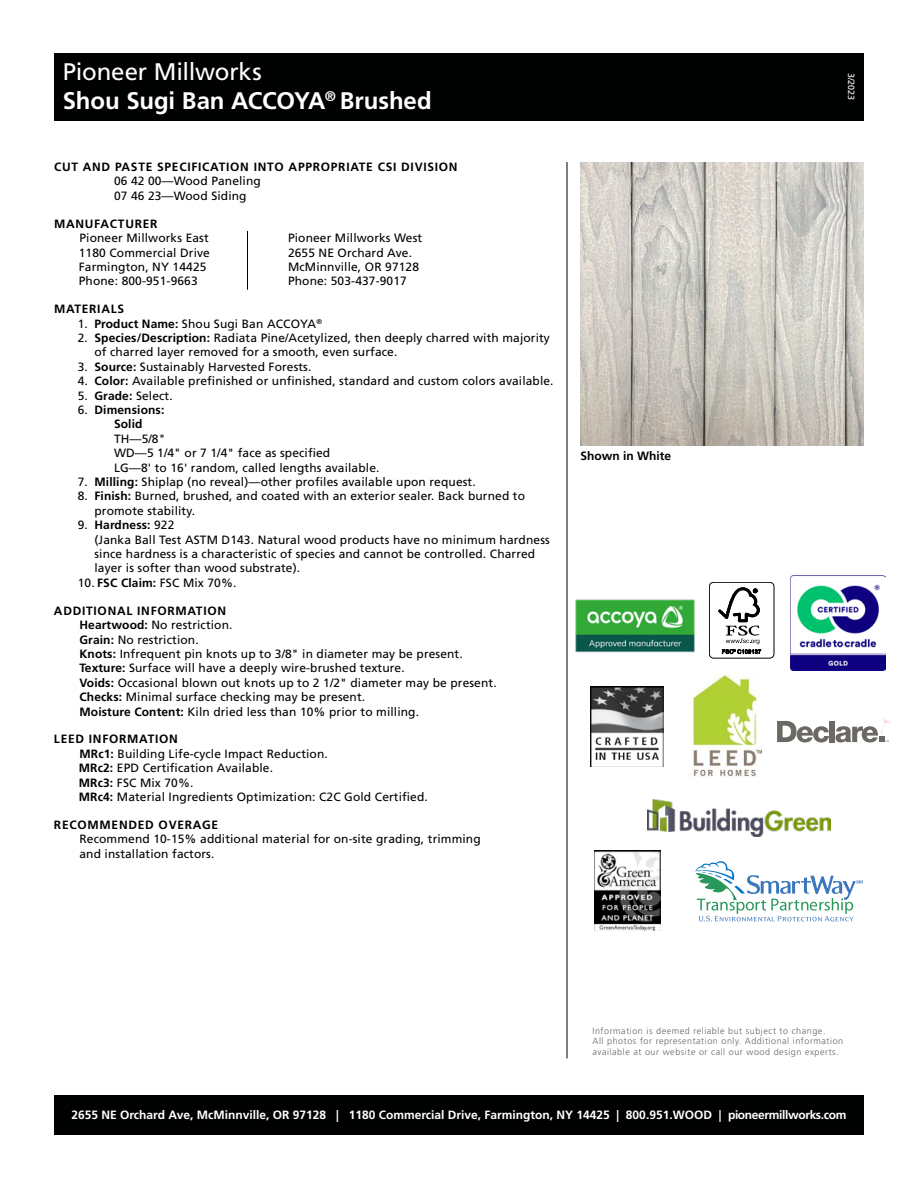
<style>
.page{position:relative;width:918px;height:1188px;background:#fff}
.page>*{position:absolute;margin:0;border:0;box-sizing:border-box;transform-origin:0 0}
.t1{font:700 24px/28.8px "Frutiger LT Std";letter-spacing:-.005em;color:#fff}
.t2{font:12px/14.4px "Frutiger LT Std";letter-spacing:.01em;color:#000}
.t3{font:700 12px "Frutiger LT Std";color:#fff}
.t4{font:700 12px "Frutiger LT Std";letter-spacing:.06em;color:#000}
.t5{font:700 12px/14.4px "Frutiger LT Std";letter-spacing:.01em;color:#000}
.t6{font:700 12px "Frutiger LT Std";color:#000}
.t7{font:300 9px/10.8px "Frutiger LT Std";letter-spacing:.06em;color:#636466}
.t8{font:9px "Frutiger LT Std";color:#fff}
.s1{font-weight:400}
.s2{font-weight:700}
</style>
<div class="page">
<div style="left:54px;top:1095px;width:810px;height:40px;background:#000101"></div>
<div style="left:54px;top:53px;width:810px;height:68px;background:#000101"></div>
<img style="left:580px;top:162px;width:284px;height:284px">
<hr style="left:567px;top:162px;width:1px;height:896px;background:#000">
<hr style="left:247px;top:231px;width:1px;height:59px;background:#000">
<img style="left:594px;top:851px;width:66px;height:80px">
<img style="left:590px;top:687px;width:73px;height:80px">
<img style="left:648px;top:799px;width:183px;height:38px">
<img style="left:692px;top:674px;width:70px;height:103px">
<svg style="left:695px;top:861px;width:168px;height:60px"></svg>
<div style="left:709px;top:582px;width:65px;height:76px;border:1px solid #000;border-radius:4px"></div>
<svg style="left:718px;top:587px;width:43px;height:67px"></svg>
<img style="left:791px;top:575px;width:94px;height:95px">
<div style="left:830px;top:721px;width:5px;height:21px;background:#6c6863"></div>
<svg style="left:777px;top:721px;width:52px;height:21px"></svg>
<svg style="left:836px;top:718px;width:55px;height:24px"></svg>
<img style="left:566px;top:588px;width:129px;height:74px">
<h1 class="t1" style="left:63px;top:58px;width:370px"><span class="s1">Pioneer Millworks<br></span>Shou Sugi Ban ACCOYA<sup>®</sup> Brushed</h1>
<p class="t4" style="left:54px;top:160px;width:405px">CUT AND PASTE SPECIFICATION INTO APPROPRIATE CSI DIVISION</p>
<p class="t2" style="left:114px;top:174px;width:148px">06 42 00—Wood Paneling<br>07 46 23—Wood Siding</p>
<p class="t4" style="left:54px;top:216px;width:105px">MANUFACTURER</p>
<p class="t2" style="left:80px;top:231px;width:131px">Pioneer Millworks East</p>
<p class="t2" style="left:288px;top:231px;width:136px">Pioneer Millworks West</p>
<p class="t2" style="left:79px;top:245px;width:133px">1180 Commercial Drive</p>
<p class="t2" style="left:288px;top:245px;width:126px">2655 NE Orchard Ave.</p>
<p class="t2" style="left:79px;top:260px;width:129px">Farmington, NY 14425</p>
<p class="t2" style="left:288px;top:260px;width:133px">McMinnville, OR 97128</p>
<p class="t2" style="left:79px;top:274px;width:120px">Phone: 800-951-9663</p>
<p class="t2" style="left:288px;top:274px;width:120px">Phone: 503-437-9017</p>
<p class="t4" style="left:54px;top:302px;width:72px">MATERIALS</p>
<p class="t2" style="left:78px;top:316px;width:246px">1. <span class="s2">Product Name:</span> Shou Sugi Ban ACCOYA<sup>®</sup></p>
<p class="t2" style="left:94px;top:331px;width:457px;text-indent:-17px">2. <span class="s2">Species/Description:</span> Radiata Pine/Acetylized, then deeply charred with majority of charred layer removed for a smooth, even surface.</p>
<p class="t2" style="left:78px;top:359px;width:235px">3. <span class="s2">Source:</span> Sustainably Harvested Forests.</p>
<p class="t2" style="left:78px;top:374px;width:477px">4. <span class="s2">Color:</span> Available prefinished or unfinished, standard and custom colors available.</p>
<p class="t2" style="left:78px;top:388px;width:96px">5. <span class="s2">Grade:</span> Select.</p>
<p class="t5" style="left:114px;top:403px;width:52px;text-indent:-36px"><span class="s1">6.</span> Dimensions:<br>Solid</p>
<p class="t2" style="left:114px;top:431px;width:267px">TH—5/8"<br>WD—5 1/4" or 7 1/4" face as specified<br>LG—8' to 16' random, called lengths available.</p>
<p class="t2" style="left:78px;top:475px;width:399px">7. <span class="s2">Milling:</span> Shiplap (no reveal)—other profiles available upon request.</p>
<p class="t2" style="left:94px;top:489px;width:432px;text-indent:-17px">8. <span class="s2">Finish:</span> Burned, brushed, and coated with an exterior sealer. Back burned to promote stability.</p>
<p class="t2" style="left:94px;top:518px;width:457px;text-indent:-17px">9. <span class="s2">Hardness:</span> 922<br>(Janka Ball Test ASTM D143. Natural wood products have no minimum hardness since hardness is a characteristic of species and cannot be controlled. Charred layer is softer than wood substrate).</p>
<p class="t2" style="left:78px;top:575px;width:160px">10. <span class="s2">FSC Claim:</span> FSC Mix 70%.</p>
<p class="t2" style="left:79px;top:603px;width:419px;text-indent:-25px"><span class="s2">ADDITIONAL INFORMATION<br>Heartwood:</span> No restriction.<br><span class="s2">Grain:</span> No restriction.<br><span class="s2">Knots:</span> Infrequent pin knots up to 3/8" in diameter may be present.<br><span class="s2">Texture:</span> Surface will have a deeply wire-brushed texture.<br><span class="s2">Voids:</span> Occasional blown out knots up to 2 1/2" diameter may be present.<br><span class="s2">Checks:</span> Minimal surface checking may be present.<br><span class="s2">Moisture Content:</span> Kiln dried less than 10% prior to milling.</p>
<p class="t2" style="left:79px;top:732px;width:351px;text-indent:-25px"><span class="s2">LEED INFORMATION<br>MRc1:</span> Building Life-cycle Impact Reduction.<br><span class="s2">MRc2:</span> EPD Certification Available.<br><span class="s2">MRc3:</span> FSC Mix 70%.<br><span class="s2">MRc4:</span> Material Ingredients Optimization: C2C Gold Certified.</p>
<p class="t4" style="left:54px;top:818px;width:166px">RECOMMENDED OVERAGE</p>
<p class="t2" style="left:79px;top:832px;width:403px">Recommend 10-15% additional material for on-site grading, trimming and installation factors.</p>
<p class="t6" style="left:580px;top:449px;width:92px">Shown in White</p>
<p class="t8" style="left:857px;top:73px;width:29px;rotate:90deg">3/2023</p>
<p class="t7" style="left:593px;top:1025px;width:252px">Information is deemed reliable but subject to change.<br>All photos for representation only. Additional information available at our website or call our wood design experts.</p>
<p class="t3" style="left:71px;top:1107px;width:777px">2655 NE Orchard Ave, McMinnville, OR 97128 | 1180 Commercial Drive, Farmington, NY 14425 | 800.951.WOOD | pioneermillworks.com</p>
</div>
